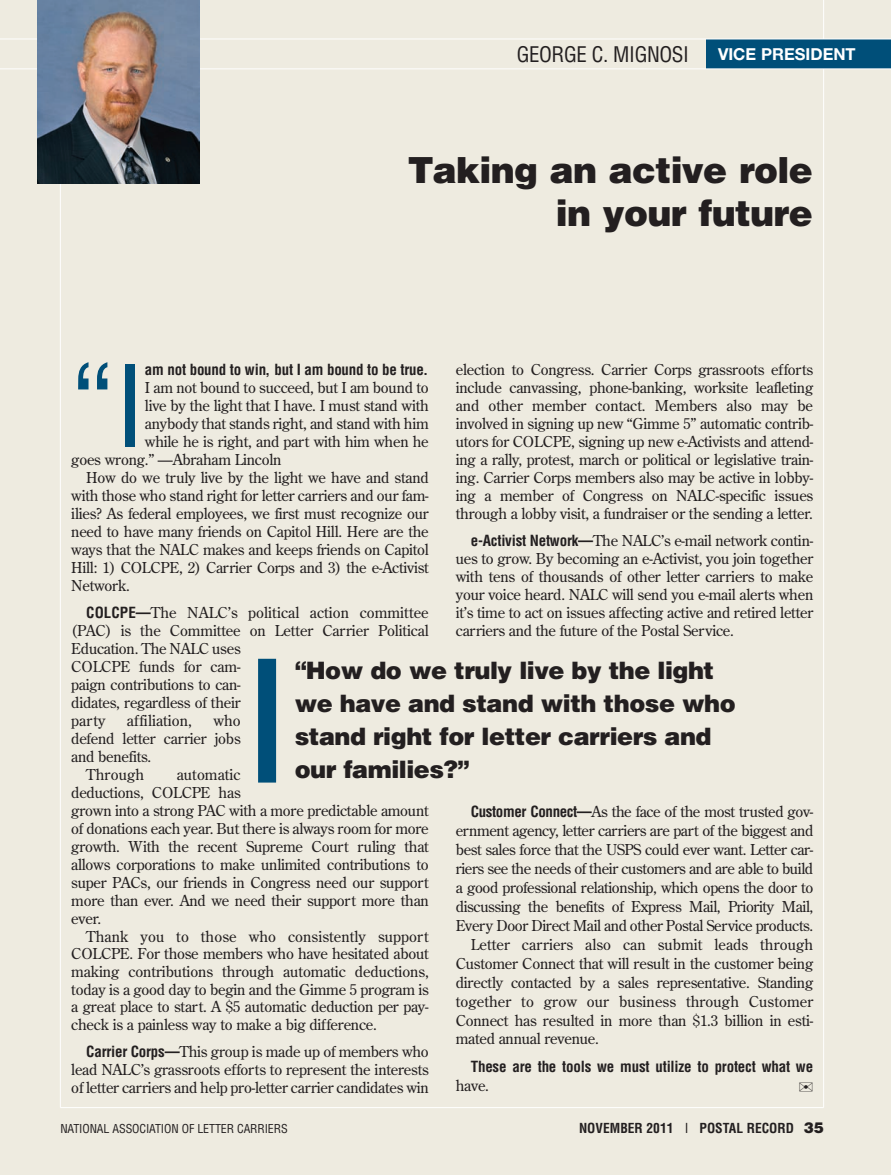
<style>
.page{position:relative;width:891px;height:1175px;background:#fff}
.page>*{position:absolute;margin:0;border:0;box-sizing:border-box;transform-origin:0 0}
.t1{font:condensed 110.55px "Helvetica";color:#004f79}
.t2{font:900 36px/43.2px "Helvetica";letter-spacing:-.02em;color:#231f20;text-align:right}
.t3{font:900 24px/33px "Helvetica";letter-spacing:-.02em;color:#231f20}
.t4{font:condensed 21px "Helvetica";letter-spacing:-.02em;color:#231f20}
.t5{font:700 16.5px "Helvetica Neue";color:#fff}
.t6{font:15px/18px "Century Old Style";letter-spacing:-.015em;color:#231f20;text-align:justify}
.t7{font:15px "Century Old Style";letter-spacing:.005em;color:#231f20}
.t8{font:700 condensed 15px "Helvetica";letter-spacing:-.015em;color:#231f20}
.t9{font:700 condensed 13.5px "Helvetica";color:#231f20}
.t10{font:condensed 12px "Helvetica";letter-spacing:-.01em;color:#231f20}
.s1{font-family:"Helvetica";font-weight:700;font-stretch:condensed}
.s2{font-weight:400}
.s3{font-weight:900;font-stretch:normal;font-size:15px}
</style>
<div class="page">
<div style="left:0;top:0;width:891px;height:1174px;background:#eeebe0"></div>
<hr style="left:60px;top:1107px;width:764px;height:1px;background:#fff">
<hr style="left:60px;top:35px;width:1px;height:1072px;background:#fff">
<hr style="left:823px;top:0;width:1px;height:1107px;background:#fff">
<div style="left:706px;top:39px;width:185px;height:30px;background:#004f79"></div>
<hr style="left:0;top:68px;width:891px;height:1px;background:#fff">
<hr style="left:0;top:39px;width:891px;height:1px;background:#fff">
<img style="left:38px;top:0;width:162px;height:183px">
<div style="left:258px;top:658px;width:18px;height:124px;background:#004f79"></div>
<h3 class="t4" style="left:517px;top:42px;width:174px">GEORGE C. MIGNOSI</h3>
<p class="t5" style="left:718px;top:48px;width:139px">VICE PRESIDENT</p>
<h2 class="t2" style="left:408px;top:149px;width:407px">Taking an active role in your future</h2>
<h1 class="t1" style="left:71px;top:344px;width:75px">“I</h1>
<p class="t8" style="left:145px;top:361px;width:284px">am not bound to win, but I am bound to be true.</p>
<p class="t6" style="left:456px;top:361px;width:359px">election to Congress. Carrier Corps grassroots efforts include canvassing, phone-banking, worksite leafleting and other member contact. Members also may be involved in signing up new “Gimme 5” automatic contrib&shy;utors for COLCPE, signing up new e-Activists and attend&shy;ing a rally, protest, march or political or legislative train&shy;ing. Carrier Corps members also may be active in lobby&shy;ing a member of Congress on NALC-specific issues through a lobby visit, a fundraiser or the sending a letter.</p>
<p class="t6" style="left:456px;top:532px;width:359px;text-indent:15px"><span class="s1">e-Activist Network—</span>The NALC’s e-mail network contin&shy;ues to grow. By becoming an e-Activist, you join together with tens of thousands of other letter carriers to make your voice heard. NALC will send you e-mail alerts when it’s time to act on issues affecting active and retired letter carriers and the future of the Postal Service.</p>
<p class="t6" style="left:145px;top:379px;width:285px">I am not bound to succeed, but I am bound to</p>
<p class="t6" style="left:145px;top:397px;width:285px">live by the light that I have. I must stand with</p>
<p class="t6" style="left:145px;top:415px;width:285px">anybody that stands right, and stand with him</p>
<p class="t6" style="left:145px;top:433px;width:285px">while he is right, and part with him when he</p>
<p class="t6" style="left:71px;top:451px;width:212px">goes wrong.” —Abraham Lincoln</p>
<p class="t6" style="left:86px;top:469px;width:344px">How do we truly live by the light we have and stand</p>
<p class="t6" style="left:71px;top:487px;width:359px">with those who stand right for letter carriers and our fam-</p>
<p class="t6" style="left:71px;top:505px;width:359px">ilies? As federal employees, we first must recognize our</p>
<p class="t6" style="left:71px;top:523px;width:359px">need to have many friends on Capitol Hill. Here are the</p>
<p class="t6" style="left:71px;top:541px;width:359px">ways that the NALC makes and keeps friends on Capitol</p>
<p class="t6" style="left:71px;top:559px;width:359px">Hill: 1) COLCPE, 2) Carrier Corps and 3) the e-Activist</p>
<p class="t6" style="left:71px;top:577px;width:60px">Network.</p>
<p class="t6" style="left:71px;top:604px;width:359px;text-align:left;text-indent:15px"><span class="s1">COLCPE—</span>The NALC’s political action committee (PAC) is the Committee on Letter Carrier Political<br>Education. The NALC uses<br>COLCPE funds for cam-<br>paign contributions to can-<br>didates, regardless of their<br>party</p>
<h3 class="t3" style="left:295px;top:654px;width:443px">“How do we truly live by the light we have and stand with those who stand right for letter carriers and our families?”</h3>
<p class="t7" style="left:127px;top:712px;width:67px">affiliation,</p>
<p class="t6" style="left:213px;top:712px;width:29px">who</p>
<p class="t6" style="left:71px;top:730px;width:171px">defend letter carrier jobs</p>
<p class="t6" style="left:71px;top:748px;width:82px">and benefits.</p>
<p class="t7" style="left:86px;top:766px;width:59px">Through</p>
<p class="t6" style="left:71px;top:766px;width:359px;text-align:left;text-indent:105px">automatic<br>deductions, COLCPE has<br>grown into a strong PAC with a more predictable amount of donations each year. But there is always room for more growth. With the recent Supreme Court ruling that allows corporations to make unlimited contributions to super PACs, our friends in Congress need our support more than ever. And we need their support more than ever.</p>
<p class="t6" style="left:71px;top:928px;width:359px;line-height:17.5px;text-indent:15px">Thank you to those who consistently support COLCPE. For those members who have hesitated about making contributions through automatic deductions, today is a good day to begin and the Gimme 5 program is a great place to start. A $5 automatic deduction per pay&shy;check is a painless way to make a big difference.</p>
<p class="t6" style="left:71px;top:1042px;width:359px;text-indent:15px"><span class="s1">Carrier Corps—</span>This group is made up of members who lead NALC’s grassroots efforts to represent the interests of letter carriers and help pro-letter carrier candidates win</p>
<p class="t6" style="left:471px;top:802px;width:344px"><span class="s1">Customer Connect—</span>As the face of the most trusted gov-</p>
<p class="t6" style="left:456px;top:821px;width:359px">ernment agency, letter carriers are part of the biggest and</p>
<p class="t6" style="left:456px;top:840px;width:359px">best sales force that the USPS could ever want. Letter car-</p>
<p class="t6" style="left:456px;top:859px;width:359px">riers see the needs of their customers and are able to build</p>
<p class="t6" style="left:456px;top:878px;width:359px">a good professional relationship, which opens the door to</p>
<p class="t6" style="left:456px;top:897px;width:359px">discussing the benefits of Express Mail, Priority Mail,</p>
<p class="t6" style="left:456px;top:916px;width:359px">Every Door Direct Mail and other Postal Service products.</p>
<p class="t7" style="left:471px;top:936px;width:344px">Letter carriers also can submit leads through</p>
<p class="t6" style="left:456px;top:954px;width:359px">Customer Connect that will result in the customer being</p>
<p class="t6" style="left:456px;top:973px;width:359px">directly contacted by a sales representative. Standing</p>
<p class="t7" style="left:456px;top:992px;width:359px">together to grow our business through Customer</p>
<p class="t6" style="left:456px;top:1011px;width:359px">Connect has resulted in more than $1.3 billion in esti-</p>
<p class="t6" style="left:456px;top:1030px;width:145px">mated annual revenue.</p>
<p class="t8" style="left:471px;top:1058px;width:344px">These are the tools we must utilize to protect what we</p>
<p class="t6" style="left:456px;top:1077px;width:35px">have.</p>
<p class="t10" style="left:60px;top:1121px;width:229px">NATIONAL ASSOCIATION OF LETTER CARRIERS</p>
<p class="t9" style="left:579px;top:1120px;width:246px">NOVEMBER 2011 <span class="s2">I</span> POSTAL RECORD <span class="s3">35</span></p>
</div>
